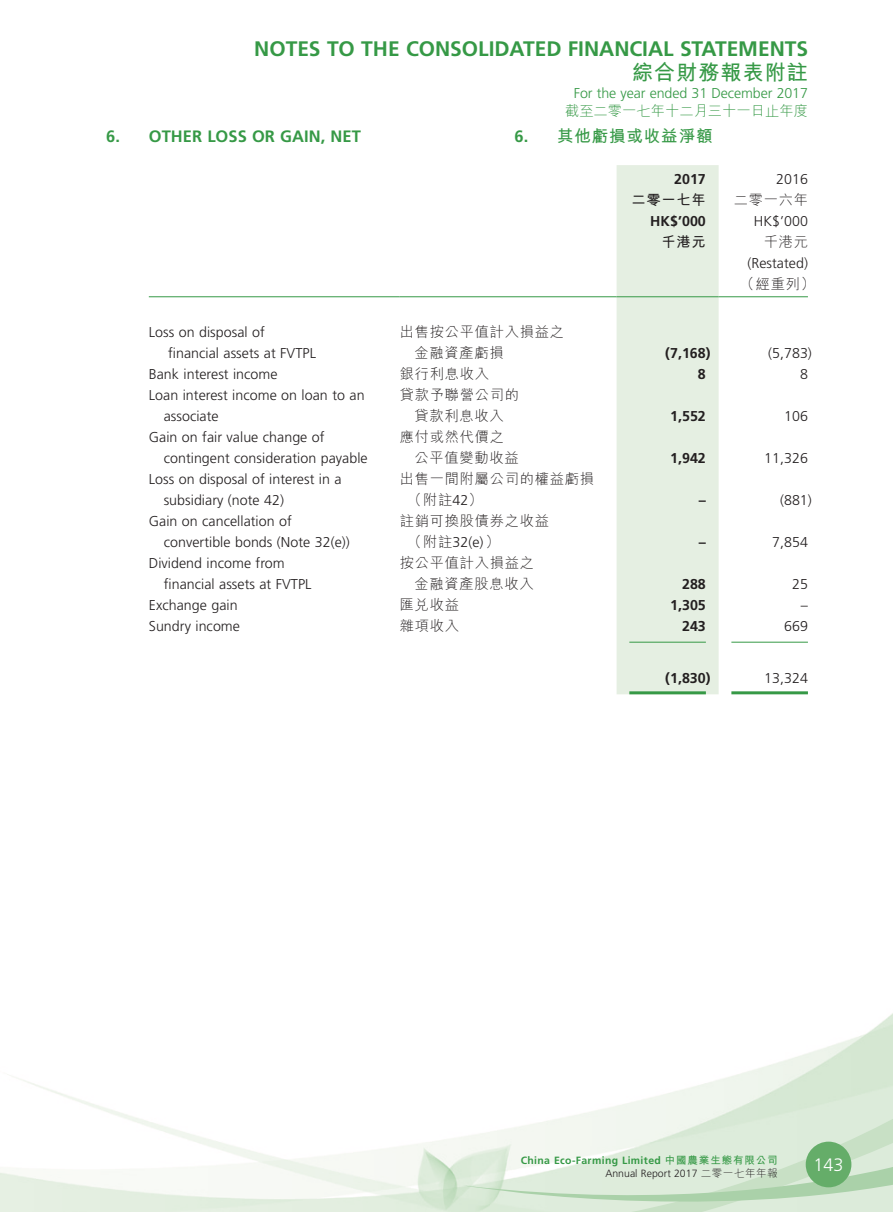
<style>
.page{position:relative;width:893px;height:1212px;background:#fff}
.page>*{position:absolute;margin:0;border:0;box-sizing:border-box;transform-origin:0 0}
.t1{font:700 21px "Frutiger LT Std";color:#369946}
.t2{font:700 21px "M Hei HK";letter-spacing:.055em;color:#369946}
.t3{font:300 18px "Frutiger LT Std";color:#fff}
.C_Heading_1{font:700 16.5px "Frutiger LT Std";letter-spacing:.005em;color:#369946}
.C_Heading_1-2{font:700 16.5px "M Hei HK";letter-spacing:.055em;color:#369946}
.Body_Text{font:300 14.25px/21px "Frutiger LT Std";letter-spacing:.005em;color:#231f20}
.Body_Text-2{font:300 14.25px/21px "M Hei HK";letter-spacing:.055em;color:#231f20}
.Body_Text-3{font:700 14.25px "Frutiger LT Std";color:#231f20}
.t4{font:300 14.25px "Frutiger LT Std";letter-spacing:-.005em;color:#369946}
.t5{font:300 14.25px "M Hei HK";letter-spacing:.005em;color:#369946}
.C_Body_Text{font:300 14.25px "Frutiger LT Std";letter-spacing:.005em;color:#231f20}
.C_Body_Text-2{font:300 14.25px "M Hei HK";letter-spacing:.055em;color:#231f20}
.C_Body_Text-3{font:700 14.25px "Frutiger LT Std";color:#231f20}
.Body_Text-4{font:700 14.25px "M Hei HK";letter-spacing:.055em;color:#231f20}
.C_Body_Text-4{font:700 14.25px "M Hei HK";color:#231f20}
.t6{font:700 10.5px/13.5px "Frutiger LT Std";letter-spacing:.035em;color:#369946;text-align:right}
.s1{font-family:"Frutiger LT Std"}
.s2{font-family:"M Hei HK"}
.s3{font-weight:300;color:#231f20}
.s4{font-family:"M Hei HK";font-weight:300;color:#231f20}
</style>
<div class="page">
<img style="left:0;top:1013px;width:893px;height:199px">
<svg style="left:463px;top:1108px;width:430px;height:104px"></svg>
<div style="left:806px;top:1141px;width:45px;height:46px;background:#65ad69;border-radius:50%"></div>
<div style="left:617px;top:165px;width:102px;height:529px;background:#e5efe2"></div>
<hr style="left:149px;top:296px;width:251px;height:1px;background:#369946">
<hr style="left:400px;top:296px;width:217px;height:1px;background:#369946">
<hr style="left:617px;top:296px;width:102px;height:1px;background:#369946">
<hr style="left:719px;top:296px;width:89px;height:1px;background:#369946">
<hr style="left:629px;top:642px;width:77px;height:1px;background:#369946">
<hr style="left:731px;top:642px;width:77px;height:1px;background:#369946">
<hr style="left:629px;top:691px;width:77px;height:3px;background:#369946">
<hr style="left:731px;top:691px;width:77px;height:3px;background:#369946">
<h1 class="t1" style="left:254px;top:36px;width:555px">NOTES TO THE CONSOLIDATED FINANCIAL STATEMENTS</h1>
<h1 class="t2" style="left:632px;top:57px;width:177px">綜合財務報表附註</h1>
<p class="t4" style="left:574px;top:85px;width:236px">For the year ended 31 December 2017</p>
<p class="t5" style="left:565px;top:103px;width:244px">截至二零一七年十二月三十一日止年度</p>
<p class="C_Heading_1" style="left:106px;top:127px;width:256px">6. OTHER LOSS OR GAIN, NET</p>
<p class="C_Heading_1-2" style="left:514px;top:124px;width:200px"><span class="s1">6.</span> 其他虧損或收益淨額</p>
<p class="Body_Text-3" style="left:674px;top:171px;width:33px">2017</p>
<p class="Body_Text" style="left:776px;top:169px;width:33px">2016</p>
<p class="Body_Text-4" style="left:632px;top:190px;width:76px">二零一七年</p>
<p class="Body_Text-2" style="left:734px;top:189px;width:76px">二零一六年</p>
<p class="C_Body_Text-3" style="left:650px;top:213px;width:57px">HK$’000</p>
<p class="C_Body_Text" style="left:754px;top:213px;width:56px">HK$’000</p>
<p class="C_Body_Text-4" style="left:662px;top:232px;width:46px">千港元</p>
<p class="C_Body_Text-2" style="left:764px;top:235px;width:46px">千港元</p>
<p class="C_Body_Text" style="left:747px;top:255px;width:62px">(Restated)</p>
<p class="C_Body_Text-2" style="left:740px;top:277px;width:76px">（經重列）</p>
<p class="Body_Text" style="left:168px;top:322px;width:149px;text-indent:-19px">Loss on disposal of financial assets at FVTPL</p>
<p class="Body_Text-2" style="left:415px;top:321px;width:151px;text-indent:-15px">出售按公平值計入損益之金融資產虧損</p>
<p class="Body_Text-3" style="left:665px;top:345px;width:47px">(7,168)</p>
<p class="Body_Text" style="left:768px;top:343px;width:45px">(5,783)</p>
<p class="Body_Text" style="left:149px;top:364px;width:130px">Bank interest income</p>
<p class="Body_Text-2" style="left:400px;top:363px;width:91px">銀行利息收入</p>
<p class="Body_Text-3" style="left:698px;top:366px;width:9px">8</p>
<p class="Body_Text" style="left:800px;top:364px;width:9px">8</p>
<p class="Body_Text" style="left:164px;top:385px;width:202px;text-indent:-15px">Loan interest income on loan to an associate</p>
<p class="Body_Text-2" style="left:400px;top:384px;width:121px;text-align:center">貸款予聯營公司的貸款利息收入</p>
<p class="Body_Text-3" style="left:670px;top:408px;width:37px">1,552</p>
<p class="Body_Text" style="left:784px;top:406px;width:25px">106</p>
<p class="Body_Text" style="left:164px;top:427px;width:206px;text-indent:-15px">Gain on fair value change of contingent consideration payable</p>
<p class="Body_Text-2" style="left:415px;top:426px;width:106px;text-indent:-15px">應付或然代價之公平值變動收益</p>
<p class="Body_Text" style="left:164px;top:469px;width:179px;text-indent:-15px">Loss on disposal of interest in a subsidiary (note 42)</p>
<p class="Body_Text-2" style="left:407px;top:468px;width:188px;text-indent:-8px">出售一間附屬公司的權益虧損（附註<span class="s1">42</span>）</p>
<p class="Body_Text" style="left:164px;top:511px;width:188px;text-indent:-15px">Gain on cancellation of convertible bonds (Note 32(e))</p>
<p class="Body_Text-2" style="left:407px;top:510px;width:143px;text-indent:-8px">註銷可換股債券之收益（附註<span class="s1">32(e)</span>）</p>
<p class="Body_Text" style="left:164px;top:553px;width:149px;text-indent:-15px">Dividend income from financial assets at FVTPL</p>
<p class="Body_Text-2" style="left:400px;top:552px;width:136px;text-align:right">按公平值計入損益之金融資產股息收入</p>
<p class="Body_Text-3" style="left:670px;top:450px;width:37px">1,942</p>
<p class="Body_Text" style="left:764px;top:448px;width:45px">11,326</p>
<p class="Body_Text-3" style="left:699px;top:492px;width:9px">–</p>
<p class="Body_Text" style="left:780px;top:490px;width:33px">(881)</p>
<p class="Body_Text-3" style="left:699px;top:534px;width:9px">–</p>
<p class="Body_Text" style="left:772px;top:532px;width:37px">7,854</p>
<p class="Body_Text-3" style="left:682px;top:576px;width:25px">288</p>
<p class="Body_Text" style="left:792px;top:574px;width:17px">25</p>
<p class="Body_Text" style="left:149px;top:595px;width:90px">Exchange gain</p>
<p class="Body_Text-2" style="left:400px;top:594px;width:61px">匯兌收益</p>
<p class="Body_Text-3" style="left:670px;top:597px;width:37px">1,305</p>
<p class="Body_Text" style="left:801px;top:595px;width:9px">–</p>
<p class="Body_Text" style="left:149px;top:616px;width:93px">Sundry income</p>
<p class="Body_Text-2" style="left:400px;top:615px;width:61px">雜項收入</p>
<p class="Body_Text-3" style="left:682px;top:618px;width:25px">243</p>
<p class="Body_Text" style="left:784px;top:616px;width:25px">669</p>
<p class="Body_Text-3" style="left:665px;top:669px;width:47px">(1,830)</p>
<p class="Body_Text" style="left:764px;top:667px;width:45px">13,324</p>
<p class="t6" style="left:521px;top:1153px;width:258px">China Eco-Farming Limited <span class="s2">中國農業生態有限公司<br></span><span class="s3">Annual Report 2017</span> <span class="s4">二零一七年年報</span></p>
<p class="t3" style="left:813px;top:1154px;width:32px">143</p>
</div>
